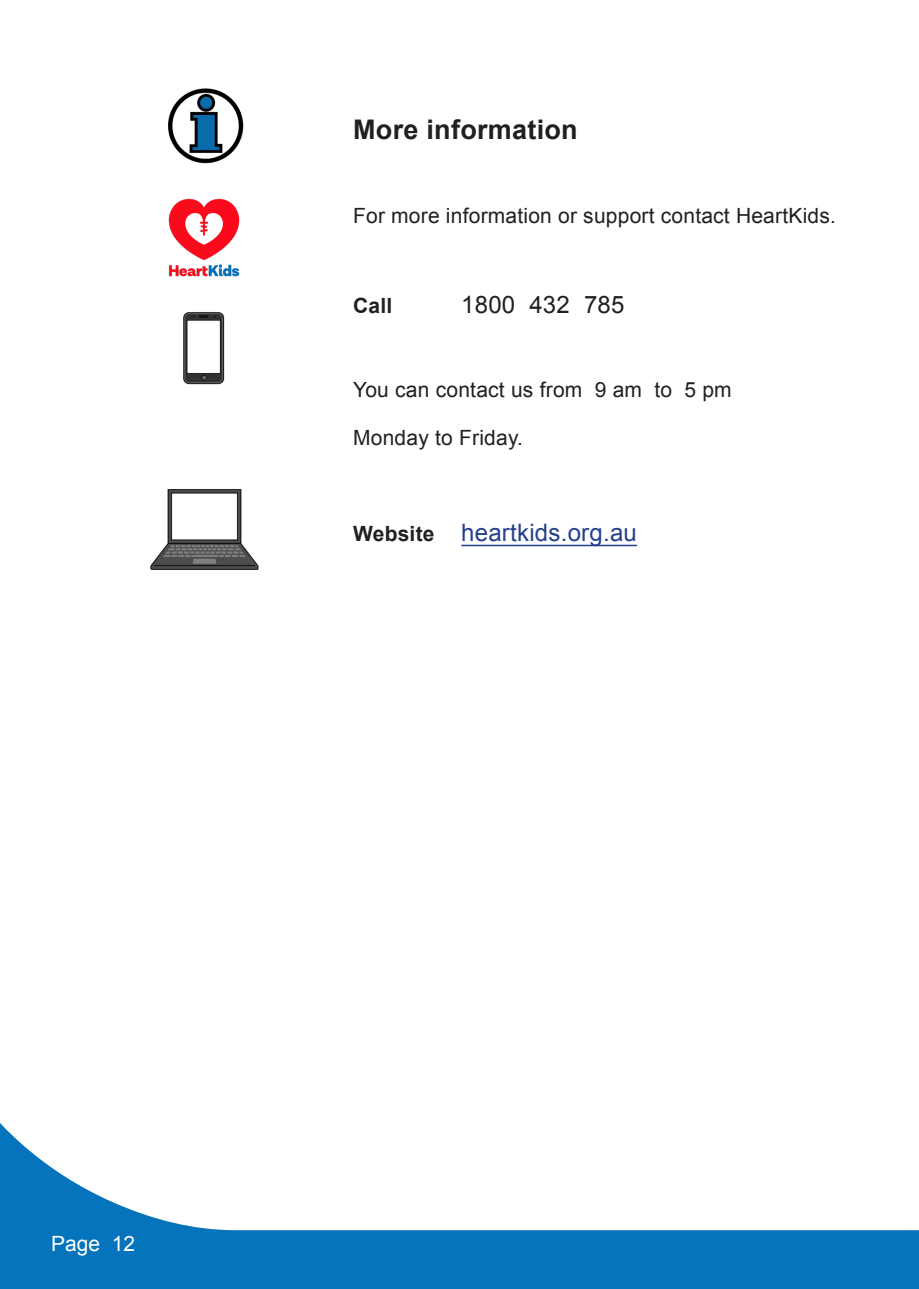
<style>
.page{position:relative;width:919px;height:1289px;background:#fff}
.page>*{position:absolute;margin:0;border:0;box-sizing:border-box;transform-origin:0 0}
.t1{font:700 27px "Arial";letter-spacing:.01em;color:#231f20}
.t2{font:24px "Arial";letter-spacing:.01em;color:#253f8e}
.t3{font:24px "Arial";letter-spacing:.01em;color:#231f20}
.t4{font:21px "Arial";letter-spacing:.01em;color:#231f20}
.t5{font:21px "Arial";color:#fff}
.t6{font:700 21px "Arial";color:#231f20}
.s1{font-weight:700;font-size:21px;color:#231f20}
</style>
<div class="page">
<svg style="left:0;top:1123px;width:904px;height:165px"></svg>
<svg style="left:904px;top:1230px;width:14px;height:58px"></svg>
<hr style="left:461px;top:544px;width:176px;height:2px;background:#253f8e">
<img style="left:168px;top:88px;width:76px;height:76px">
<img style="left:168px;top:198px;width:72px;height:79px">
<img style="left:183px;top:312px;width:42px;height:73px">
<img style="left:150px;top:489px;width:109px;height:81px">
<h2 class="t1" style="left:353px;top:111px;width:226px">More information</h2>
<p class="t4" style="left:353px;top:202px;width:484px">For more information or support contact HeartKids.</p>
<p class="t6" style="left:353px;top:292px;width:41px">Call</p>
<p class="t3" style="left:461px;top:289px;width:165px">1800 432 785</p>
<p class="t4" style="left:353px;top:376px;width:380px">You can contact us from 9 am to 5 pm</p>
<p class="t4" style="left:353px;top:424px;width:171px">Monday to Friday.</p>
<p class="t2" style="left:353px;top:517px;width:285px"><span class="s1">Website</span> heartkids.org.au</p>
<p class="t5" style="left:51px;top:1229px;width:86px">Page 12</p>
</div>
